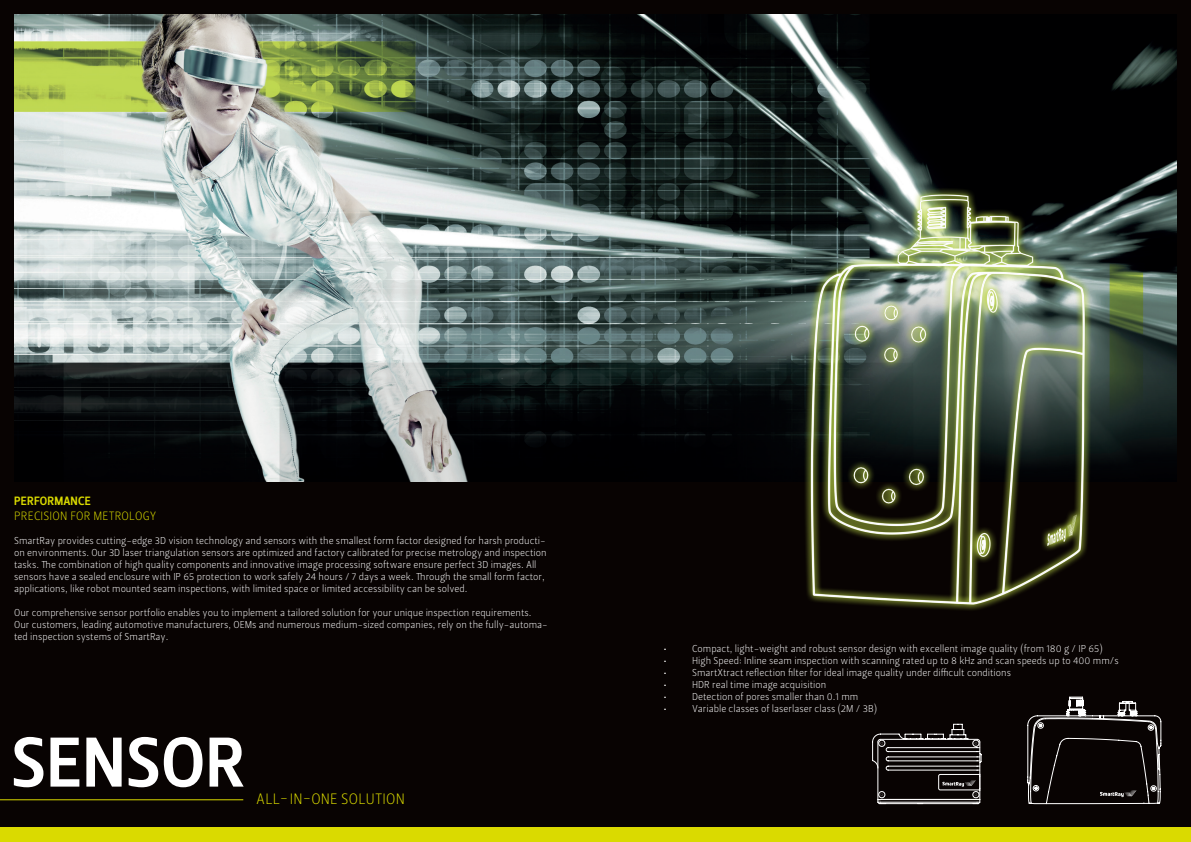
<style>
.page{position:relative;width:1191px;height:842px;background:#080302}
.page>*{position:absolute;margin:0;border:0;box-sizing:border-box;transform-origin:0 0}
.t1{font:70px "Leitura Sans Grot 3";letter-spacing:.015em;color:#fff}
.t2{font:15px "Leitura Sans Grot 1";letter-spacing:.015em;color:#dada00}
.t3{font:12px "Leitura Sans Grot 1";letter-spacing:.015em;color:#dada00}
.t4{font:12px "Leitura Sans Grot 3";letter-spacing:.015em;color:#dada00}
.t5{font:10px/12px "Leitura Sans Grot 1";color:#fff}
.t6{font:10px "Leitura Sans Grot 3";color:#fff}
</style>
<div class="page">
<div style="left:0;top:828px;width:1191px;height:14px;background:#dada00"></div>
<hr style="left:0;top:799px;width:243px;height:1px;background:#dada00">
<img style="left:14px;top:14px;width:1162px;height:468px">
<img style="left:774px;top:158px;width:371px;height:452px">
<svg style="left:872px;top:724px;width:109px;height:81px"></svg>
<svg style="left:1027px;top:697px;width:134px;height:108px"></svg>
<p class="t4" style="left:14px;top:494px;width:78px">PERFORMANCE</p>
<p class="t3" style="left:14px;top:509px;width:144px">PRECISION FOR METROLOGY</p>
<p class="t5" style="left:14px;top:534px;width:534px">SmartRay provides cutting-edge 3D vision technology and sensors with the smallest form factor designed for harsh producti&shy;on environments. Our 3D laser triangulation sensors are optimized and factory calibrated for precise metrology and inspection tasks. The combination of high quality components and innovative image processing software ensure perfect 3D images. All sensors have a sealed enclosure with IP 65 protection to work safely 24 hours / 7 days a week. Through the small form factor, applications, like robot mounted seam inspections, with limited space or limited accessibility can be solved.</p>
<p class="t5" style="left:14px;top:606px;width:519px">Our comprehensive sensor portfolio enables you to implement a tailored solution for your unique inspection requirements.</p>
<p class="t5" style="left:14px;top:618px;width:535px">Our customers, leading automotive manufacturers, OEMs and numerous medium-sized companies, rely on the fully-automa&shy;ted inspection systems of SmartRay.</p>
<p class="t1" style="left:12px;top:721px;width:235px">SENSOR</p>
<p class="t2" style="left:256px;top:790px;width:150px">ALL-IN-ONE SOLUTION</p>
<p class="t6" style="left:664px;top:640px;width:4px">.</p>
<p class="t6" style="left:664px;top:652px;width:4px">.</p>
<p class="t6" style="left:664px;top:664px;width:4px">.</p>
<p class="t6" style="left:664px;top:676px;width:4px">.</p>
<p class="t6" style="left:664px;top:688px;width:4px">.</p>
<p class="t6" style="left:664px;top:700px;width:4px">.</p>
<p class="t5" style="left:692px;top:643px;width:412px">Compact, light-weight and robust sensor design with excellent image quality (from 180 g / IP 65)</p>
<p class="t5" style="left:692px;top:655px;width:428px">High Speed: Inline seam inspection with scanning rated up to 8 kHz and scan speeds up to 400 mm/s</p>
<p class="t5" style="left:692px;top:667px;width:320px">SmartXtract reflection filter for ideal image quality under difficult conditions</p>
<p class="t5" style="left:692px;top:679px;width:136px">HDR real time image acquisition</p>
<p class="t5" style="left:692px;top:691px;width:168px">Detection of pores smaller than 0.1 mm</p>
<p class="t5" style="left:692px;top:703px;width:186px">Variable classes of laserlaser class (2M / 3B)</p>
</div>
